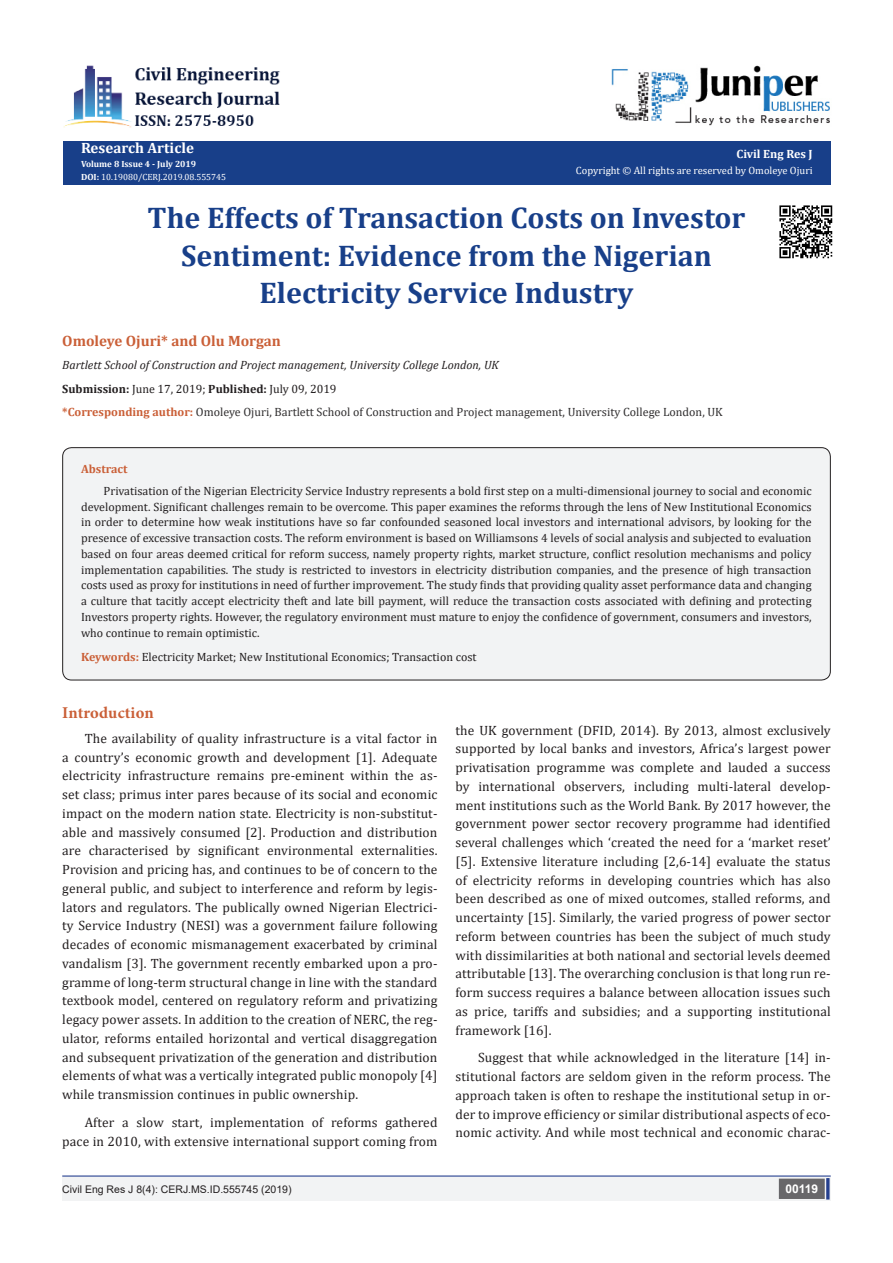
<style>
.page{position:relative;width:893px;height:1263px;background:#fff}
.page>*{position:absolute;margin:0;border:0;box-sizing:border-box;transform-origin:0 0}
.t1{font:700 30px/37.5px "Cambria";color:#183f89;text-align:center}
.List_Paragraph{font:700 16.5px "Minion Pro";letter-spacing:.005em;color:#ca5f37}
.t2{font:700 15px "Cambria";color:#ca5f37}
.t3{font:700 15px "Cambria";color:#fff}
.List_Paragraph-2{font:13.5px/18.8px "Cambria";letter-spacing:.01em;color:#231f20;text-align:justify}
.t4{font:12px/15.8px "Cambria";color:#231f20;text-align:justify}
.t5{font:12px "Cambria";color:#312f30}
.t6{font:italic 12px "Cambria";color:#231f20}
.t7{font:700 12px "Cambria";color:#fff}
.t8{font:700 12px "Cambria";color:#ca5f37}
.t9{font:700 12px "Arial";color:#fff}
.t10{font:10.5px "Cambria";color:#fff}
.t11{font:10.5px "Arial";color:#231f20}
.t12{font:9px "Cambria";color:#fff}
.t13{font:700 9px "Cambria";color:#fff}
.s1{font-weight:700}
.s2{font-weight:700;color:#ca5f37}
</style>
<div class="page">
<div style="left:63px;top:141px;width:768px;height:43px;background:#183f89"></div>
<hr style="left:62px;top:1175px;width:769px;height:1px;background:#253f8e">
<div style="left:62px;top:1177px;width:494px;height:24px;background:#f2f3f4"></div>
<div style="left:510px;top:1177px;width:321px;height:24px;background:#f2f3f4"></div>
<div style="left:780px;top:1179px;width:44px;height:19px;background:#68676a"></div>
<div style="left:779px;top:1178px;width:46px;height:21px;border:2px solid #68676a"></div>
<div style="left:826px;top:1178px;width:3px;height:21px;background:#253f8e;border:2px solid #253f8e"></div>
<img style="left:612px;top:65px;width:218px;height:61px">
<img style="left:63px;top:65px;width:217px;height:63px">
<div style="left:63px;top:448px;width:767px;height:232px;background:#f2f3f4;border-radius:9px"></div>
<div style="left:62px;top:447px;width:769px;height:233px;border:1px solid #231f20;border-radius:9px"></div>
<img style="left:779px;top:205px;width:54px;height:54px">
<p class="t3" style="left:81px;top:138px;width:114px">Research Article</p>
<p class="t13" style="left:81px;top:157px;width:117px">Volume 8 Issue 4 - July 2019</p>
<p class="t12" style="left:81px;top:172px;width:147px"><span class="s1">DOI:</span> 10.19080/CERJ.2019.08.555745</p>
<p class="t7" style="left:736px;top:145px;width:78px">Civil Eng Res J</p>
<p class="t10" style="left:576px;top:164px;width:238px">Copyright © All rights are reserved by Omoleye Ojuri</p>
<p class="t1" style="left:148px;top:198px;width:599px">The Effects of Transaction Costs on Investor<br>Sentiment: Evidence from the Nigerian</p>
<p class="t1" style="left:260px;top:273px;width:375px">Electricity Service Industry</p>
<p class="t2" style="left:62px;top:330px;width:220px">Omoleye Ojuri* and Olu Morgan</p>
<p class="t6" style="left:62px;top:357px;width:438px">Bartlett School of Construction and Project management, University College London, UK</p>
<p class="t4" style="left:62px;top:381px;width:276px"><span class="s1">Submission:</span> June 17, 2019; <span class="s1">Published:</span> July 09, 2019</p>
<p class="t5" style="left:62px;top:405px;width:662px"><span class="s2">*Corresponding author:</span> Omoleye Ojuri, Bartlett School of Construction and Project management, University College London, UK</p>
<p class="t8" style="left:81px;top:460px;width:48px">Abstract</p>
<p class="t4" style="left:81px;top:483px;width:732px;text-indent:22px">Privatisation of the Nigerian Electricity Service Industry represents a bold first step on a multi-dimensional journey to social and economic development. Significant challenges remain to be overcome. This paper examines the reforms through the lens of New Institutional Economics in order to determine how weak institutions have so far confounded seasoned local investors and international advisors, by looking for the presence of excessive transaction costs. The reform environment is based on Williamsons 4 levels of social analysis and subjected to evaluation based on four areas deemed critical for reform success, namely property rights, market structure, conflict resolution mechanisms and policy implementation capabilities. The study is restricted to investors in electricity distribution companies, and the presence of high transaction costs used as proxy for institutions in need of further improvement. The study finds that providing quality asset performance data and changing a culture that tacitly accept electricity theft and late bill payment, will reduce the transaction costs associated with defining and protecting Investors property rights. However, the regulatory environment must mature to enjoy the confidence of government, consumers and investors, who continue to remain optimistic.</p>
<p class="t4" style="left:81px;top:649px;width:397px"><span class="s2">Keywords:</span> Electricity Market; New Institutional Economics; Transaction cost</p>
<p class="List_Paragraph" style="left:62px;top:701px;width:93px">Introduction</p>
<p class="List_Paragraph-2" style="left:62px;top:729px;width:377px;text-indent:22px">The availability of quality infrastructure is a vital factor in a country’s economic growth and development [1]. Adequate electricity infrastructure remains pre-eminent within the as&shy;set class; primus inter pares because of its social and economic impact on the modern nation state. Electricity is non-substitut&shy;able and massively consumed [2]. Production and distribution are characterised by significant environmental externalities.<br>Provision and pricing has, and continues to be of concern to the general public, and subject to interference and reform by legis&shy;lators and regulators. The publically owned Nigerian Electrici&shy;ty Service Industry (NESI) was a government failure following decades of economic mismanagement exacerbated by criminal vandalism [3]. The government recently embarked upon a pro&shy;gramme of long-term structural change in line with the standard textbook model, centered on regulatory reform and privatizing legacy power assets. In addition to the creation of NERC, the reg&shy;ulator, reforms entailed horizontal and vertical disaggregation and subsequent privatization of the generation and distribution elements of what was a vertically integrated public monopoly [4] while transmission continues in public ownership.</p>
<p class="List_Paragraph-2" style="left:62px;top:1113px;width:377px;text-align:right">After a slow start, implementation of reforms gathered pace in 2010, with extensive international support coming from</p>
<p class="List_Paragraph-2" style="left:455px;top:720px;width:377px">the UK government (DFID, 2014). By 2013, almost exclusively supported by local banks and investors, Africa’s largest power privatisation programme was complete and lauded a success by international observers, including multi-lateral develop&shy;ment institutions such as the World Bank. By 2017 however, the government power sector recovery programme had identified several challenges which ‘created the need for a ‘market reset’ [5]. Extensive literature including [2,6-14] evaluate the status of electricity reforms in developing countries which has also been described as one of mixed outcomes, stalled reforms, and uncertainty [15]. Similarly, the varied progress of power sector reform between countries has been the subject of much study with dissimilarities at both national and sectorial levels deemed attributable [13]. The overarching conclusion is that long run re&shy;form success requires a balance between allocation issues such as price, tariffs and subsidies; and a supporting institutional framework [16].</p>
<p class="List_Paragraph-2" style="left:455px;top:1048px;width:377px;text-indent:22px">Suggest that while acknowledged in the literature [14] in&shy;stitutional factors are seldom given in the reform process. The approach taken is often to reshape the institutional setup in or&shy;der to improve efficiency or similar distributional aspects of eco&shy;nomic activity. And while most technical and economic charac-</p>
<p class="t11" style="left:62px;top:1182px;width:231px">Civil Eng Res J 8(4): CERJ.MS.ID.555745 (2019)</p>
<p class="t9" style="left:785px;top:1180px;width:34px">00119</p>
</div>
